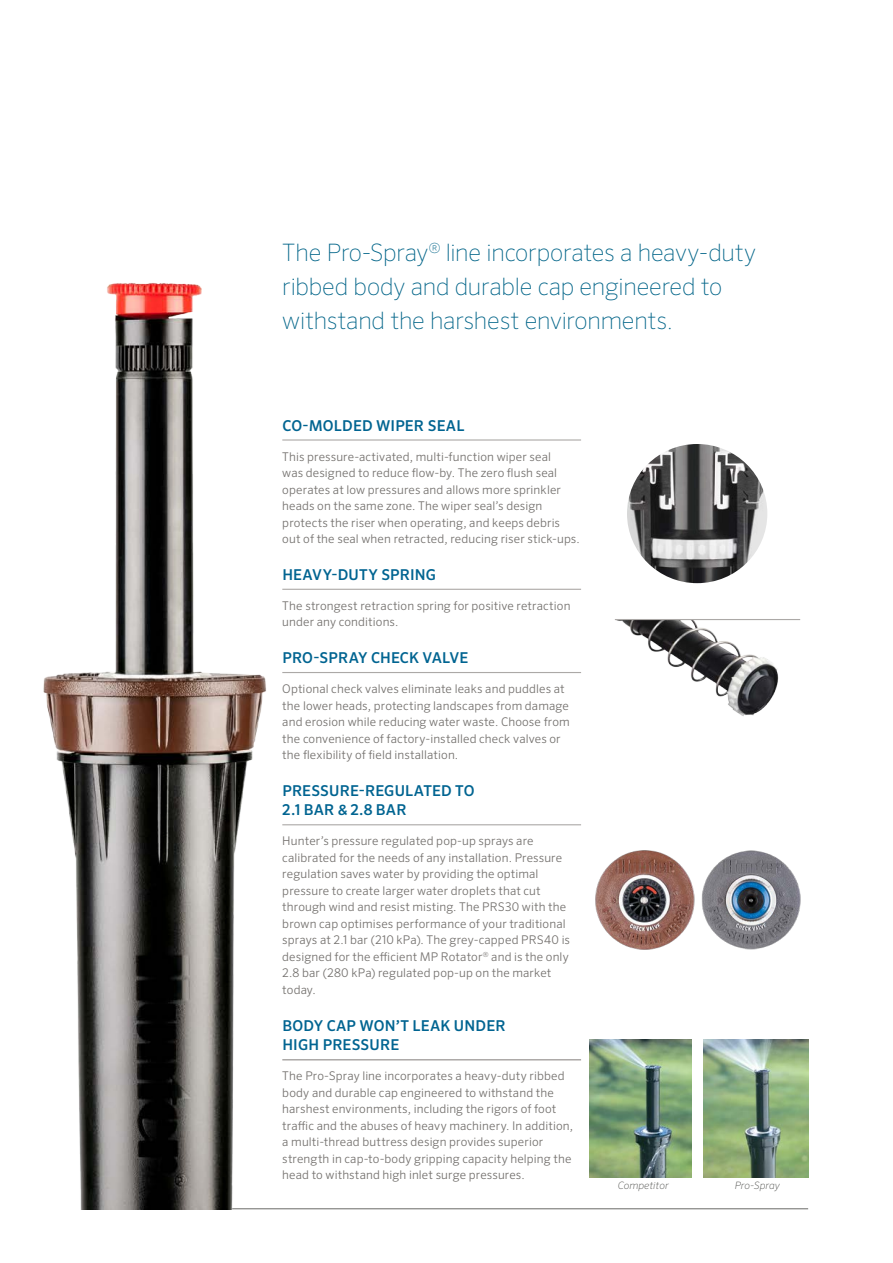
<style>
.page{position:relative;width:893px;height:1263px;background:#fff}
.page>*{position:absolute;margin:0;border:0;box-sizing:border-box;transform-origin:0 0}
.t1{font:100 24px/33.8px "Sero Pro";letter-spacing:-.01em;color:#006488}
.t2{font:500 15px/19.5px "Sero Pro";letter-spacing:.01em;color:#006491}
.t3{font:300 12px/16.5px "Sero Pro";letter-spacing:.01em;color:#73706d}
.t4{font:italic 200 10.2px "Sero Pro";color:#585956}
</style>
<div class="page">
<hr style="left:92px;top:1208px;width:716px;height:1px;background:#6a6966">
<img style="left:590px;top:1039px;width:101px;height:138px">
<img style="left:703px;top:1039px;width:105px;height:138px">
<img style="left:701px;top:850px;width:100px;height:100px">
<img style="left:595px;top:850px;width:100px;height:100px">
<hr style="left:282px;top:439px;width:299px;height:2px;background:#aca9a7">
<hr style="left:282px;top:589px;width:299px;height:1px;background:#aca9a7">
<hr style="left:282px;top:672px;width:299px;height:1px;background:#aca9a7">
<hr style="left:282px;top:824px;width:299px;height:1px;background:#aca9a7">
<hr style="left:282px;top:1059px;width:299px;height:1px;background:#aca9a7">
<img style="left:627px;top:444px;width:140px;height:139px">
<img style="left:614px;top:619px;width:178px;height:97px">
<hr style="left:615px;top:619px;width:185px;height:1px;background:#aca9a7">
<img style="left:43px;top:283px;width:256px;height:926px">
<h1 class="t1" style="left:282px;top:236px;width:475px">The Pro-Spray<sup>®</sup> line incorporates a heavy-duty ribbed body and durable cap engineered to withstand the harshest environments.</h1>
<p class="t2" style="left:282px;top:415px;width:184px">CO-MOLDED WIPER SEAL</p>
<p class="t3" style="left:282px;top:448px;width:299px">This pressure-activated, multi-function wiper seal<br>was designed to reduce flow-by. The zero flush seal operates at low pressures and allows more sprinkler heads on the same zone. The wiper seal’s design protects the riser when operating, and keeps debris out of the seal when retracted, reducing riser stick-ups.</p>
<p class="t2" style="left:282px;top:565px;width:155px">HEAVY-DUTY SPRING</p>
<p class="t3" style="left:282px;top:597px;width:290px">The strongest retraction spring for positive retraction under any conditions.</p>
<p class="t2" style="left:282px;top:648px;width:187px">PRO-SPRAY CHECK VALVE</p>
<p class="t3" style="left:282px;top:680px;width:289px">Optional check valves eliminate leaks and puddles at the lower heads, protecting landscapes from damage and erosion while reducing water waste. Choose from the convenience of factory-installed check valves or the flexibility of field installation.</p>
<p class="t2" style="left:282px;top:781px;width:194px">PRESSURE-REGULATED TO<br>2.1 BAR &amp; 2.8 BAR</p>
<p class="t3" style="left:282px;top:833px;width:289px">Hunter’s pressure regulated pop-up sprays are calibrated for the needs of any installation. Pressure regulation saves water by providing the optimal pressure to create larger water droplets that cut through wind and resist misting. The PRS30 with the brown cap optimises performance of your traditional sprays at 2.1 bar (210 kPa). The grey-capped PRS40 is designed for the efficient MP Rotator<sup>®</sup> and is the only 2.8 bar (280 kPa) regulated pop-up on the market today.</p>
<p class="t2" style="left:282px;top:1015px;width:225px">BODY CAP WON’T LEAK UNDER<br>HIGH PRESSURE</p>
<p class="t3" style="left:282px;top:1067px;width:292px">The Pro-Spray line incorporates a heavy-duty ribbed body and durable cap engineered to withstand the harshest environments, including the rigors of foot traffic and the abuses of heavy machinery. In addition, a multi-thread buttress design provides superior strength in cap-to-body gripping capacity helping the head to withstand high inlet surge pressures.</p>
<p class="t4" style="left:618px;top:1180px;width:52px">Competitor</p>
<p class="t4" style="left:735px;top:1180px;width:47px">Pro-Spray</p>
</div>
